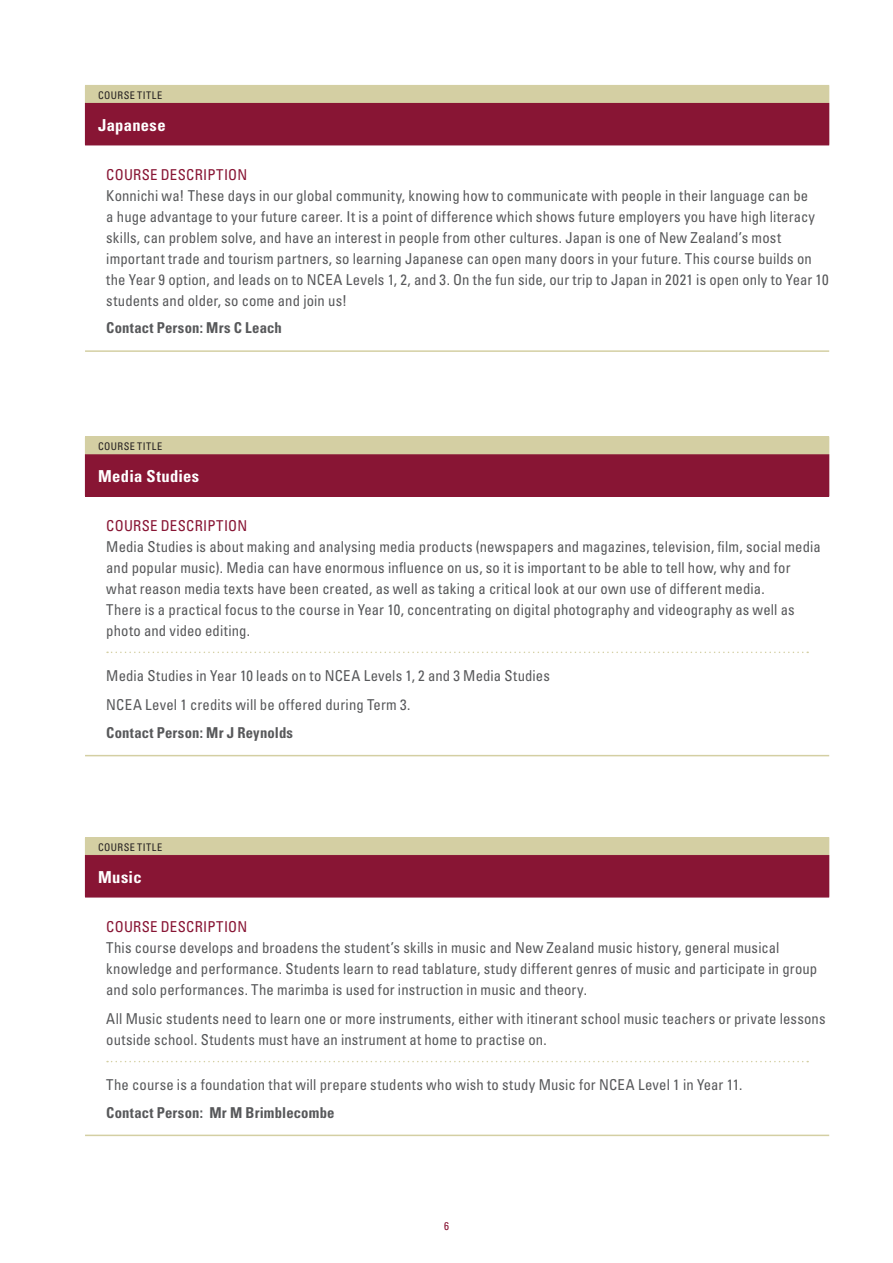
<style>
.page{position:relative;width:893px;height:1263px;background:#fff}
.page>*{position:absolute;margin:0;border:0;box-sizing:border-box;transform-origin:0 0}
.t1{font:700 condensed 16.5px "Univers";letter-spacing:.02em;color:#fff}
.t2{font:condensed 15px/21px "Univers";letter-spacing:.01em;color:#57585a}
.t3{font:700 condensed 15px "Univers";letter-spacing:.01em;color:#57585a}
.t4{font:condensed 15px "Univers";letter-spacing:.02em;color:#881534}
.t5{font:condensed 11.25px "Univers";color:#881534}
.t6{font:condensed 10.5px "Univers";letter-spacing:.04em;color:#231f20}
</style>
<div class="page">
<hr style="left:85px;top:350px;width:744px;height:2px;background:#d4cfa3">
<svg style="left:107px;top:652px;width:701px;height:1px"></svg>
<hr style="left:85px;top:755px;width:744px;height:1px;background:#d4cfa3">
<svg style="left:107px;top:1061px;width:701px;height:1px"></svg>
<hr style="left:85px;top:1134px;width:744px;height:2px;background:#d4cfa3">
<div style="left:85px;top:85px;width:744px;height:17px;background:#d4cfa3"></div>
<div style="left:85px;top:102px;width:744px;height:43px;background:#881534"></div>
<hr style="left:85px;top:145px;width:744px;height:1px;background:#881534">
<hr style="left:85px;top:102px;width:744px;height:1px;background:#d4cfa3">
<div style="left:85px;top:437px;width:744px;height:17px;background:#d4cfa3"></div>
<div style="left:85px;top:454px;width:744px;height:42px;background:#881534"></div>
<hr style="left:85px;top:496px;width:744px;height:1px;background:#881534">
<hr style="left:85px;top:436px;width:744px;height:1px;background:#d4cfa3">
<div style="left:85px;top:837px;width:744px;height:17px;background:#d4cfa3"></div>
<div style="left:85px;top:854px;width:744px;height:43px;background:#881534"></div>
<hr style="left:85px;top:897px;width:744px;height:1px;background:#881534">
<hr style="left:85px;top:854px;width:744px;height:1px;background:#d4cfa3">
<p class="t6" style="left:98px;top:89px;width:66px">COURSE TITLE</p>
<p class="t1" style="left:98px;top:115px;width:69px">Japanese</p>
<p class="t4" style="left:106px;top:165px;width:142px">COURSE DESCRIPTION</p>
<p class="t2" style="left:106px;top:184px;width:724px">Konnichi wa! These days in our global community, knowing how to communicate with people in their language can be<br>a huge advantage to your future career. It is a point of difference which shows future employers you have high literacy skills, can problem solve, and have an interest in people from other cultures. Japan is one of New Zealand’s most important trade and tourism partners, so learning Japanese can open many doors in your future. This course builds on the Year 9 option, and leads on to NCEA Levels 1, 2, and 3. On the fun side, our trip to Japan in 2021 is open only to Year 10 students and older, so come and join us!</p>
<p class="t3" style="left:106px;top:319px;width:177px">Contact Person: Mrs C Leach</p>
<p class="t6" style="left:98px;top:440px;width:66px">COURSE TITLE</p>
<p class="t1" style="left:98px;top:466px;width:103px">Media Studies</p>
<p class="t4" style="left:106px;top:516px;width:142px">COURSE DESCRIPTION</p>
<p class="t2" style="left:106px;top:536px;width:716px">Media Studies is about making and analysing media products (newspapers and magazines, television, film, social media and popular music). Media can have enormous influence on us, so it is important to be able to tell how, why and for what reason media texts have been created, as well as taking a critical look at our own use of different media.<br>There is a practical focus to the course in Year 10, concentrating on digital photography and videography as well as photo and video editing.</p>
<p class="t2" style="left:106px;top:660px;width:445px;line-height:29.5px">Media Studies in Year 10 leads on to NCEA Levels 1, 2 and 3 Media Studies<br>NCEA Level 1 credits will be offered during Term 3.</p>
<p class="t3" style="left:106px;top:723px;width:188px">Contact Person: Mr J Reynolds</p>
<p class="t6" style="left:98px;top:841px;width:66px">COURSE TITLE</p>
<p class="t1" style="left:98px;top:867px;width:45px">Music</p>
<p class="t4" style="left:106px;top:917px;width:142px">COURSE DESCRIPTION</p>
<p class="t2" style="left:106px;top:936px;width:712px">This course develops and broadens the student’s skills in music and New Zealand music history, general musical knowledge and performance. Students learn to read tablature, study different genres of music and participate in group and solo performances. The marimba is used for instruction in music and theory.</p>
<p class="t2" style="left:106px;top:1008px;width:721px">All Music students need to learn one or more instruments, either with itinerant school music teachers or private lessons outside school. Students must have an instrument at home to practise on.</p>
<p class="t2" style="left:106px;top:1074px;width:638px">The course is a foundation that will prepare students who wish to study Music for NCEA Level 1 in Year 11.</p>
<p class="t3" style="left:106px;top:1103px;width:230px">Contact Person: Mr M Brimblecombe</p>
<p class="t5" style="left:444px;top:1218px;width:6px">6</p>
</div>
